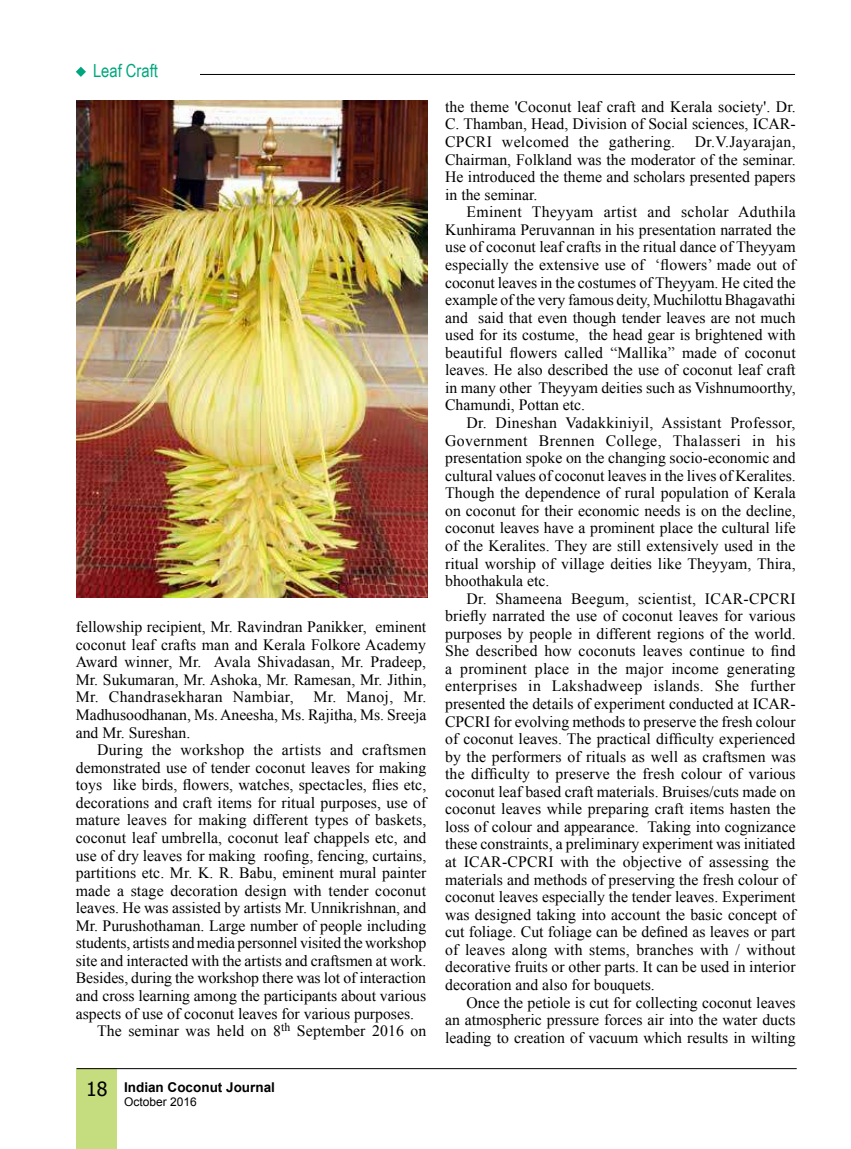
<style>
.page{position:relative;width:851px;height:1149px;background:#fff}
.page>*{position:absolute;margin:0;border:0;box-sizing:border-box;transform-origin:0 0}
.t1{font:19.5px "Tahoma";color:#000}
.t2{font:18px "Arial Narrow";color:#00a77e}
.t3{font:15.75px/17.5px "Times New Roman";color:#000;text-align:justify}
.t4{font:700 13.5px "Arial";color:#000}
.t5{font:12px "Arial";color:#000}
</style>
<div class="page">
<div style="left:77px;top:1068px;width:40px;height:80px;background:#c6dd7f"></div>
<hr style="left:77px;top:1067px;width:719px;height:1px;background:#000">
<hr style="left:200px;top:74px;width:595px;height:1px;background:#000">
<svg style="left:76px;top:67px;width:10px;height:10px"></svg>
<img style="left:77px;top:101px;width:350px;height:496px">
<p class="t2" style="left:93px;top:58px;width:66px">Leaf Craft</p>
<p class="t3" style="left:76px;top:617px;width:352px">fellowship recipient, Mr. Ravindran Panikker, eminent coconut leaf crafts man and Kerala Folkore Academy Award winner, Mr. Avala Shivadasan, Mr. Pradeep, Mr. Sukumaran, Mr. Ashoka, Mr. Ramesan, Mr. Jithin, Mr. Chandrasekharan Nambiar,</p>
<p class="t3" style="left:76px;top:688px;width:352px;text-indent:238px">Mr. Manoj, Mr.<br>Madhusoodhanan, Ms. Aneesha, Ms. Rajitha, Ms. Sreeja and Mr. Sureshan.</p>
<p class="t3" style="left:97px;top:740px;width:331px">During the workshop the artists and craftsmen</p>
<p class="t3" style="left:76px;top:758px;width:352px">demonstrated use of tender coconut leaves for making</p>
<p class="t3" style="left:76px;top:775px;width:352px">toys like birds, flowers, watches, spectacles, flies etc,</p>
<p class="t3" style="left:76px;top:793px;width:352px">decorations and craft items for ritual purposes, use of</p>
<p class="t3" style="left:76px;top:810px;width:352px">mature leaves for making different types of baskets,</p>
<p class="t3" style="left:76px;top:828px;width:352px">coconut leaf umbrella, coconut leaf chappels etc, and</p>
<p class="t3" style="left:76px;top:846px;width:352px">use of dry leaves for making roofing, fencing, curtains,</p>
<p class="t3" style="left:76px;top:863px;width:352px">partitions etc. Mr. K. R. Babu, eminent mural painter</p>
<p class="t3" style="left:76px;top:881px;width:352px">made a stage decoration design with tender coconut</p>
<p class="t3" style="left:76px;top:898px;width:352px">leaves. He was assisted by artists Mr. Unnikrishnan, and</p>
<p class="t3" style="left:76px;top:916px;width:352px">Mr. Purushothaman. Large number of people including</p>
<p class="t3" style="left:76px;top:933px;width:352px">students, artists and media personnel visited the workshop</p>
<p class="t3" style="left:76px;top:951px;width:352px">site and interacted with the artists and craftsmen at work.</p>
<p class="t3" style="left:76px;top:968px;width:352px">Besides, during the workshop there was lot of interaction</p>
<p class="t3" style="left:76px;top:986px;width:352px">and cross learning among the participants about various</p>
<p class="t3" style="left:76px;top:1003px;width:340px">aspects of use of coconut leaves for various purposes.</p>
<p class="t3" style="left:97px;top:1021px;width:331px">The seminar was held on 8<sup>th</sup> September 2016 on</p>
<p class="t1" style="left:86px;top:1075px;width:23px">18</p>
<p class="t4" style="left:124px;top:1078px;width:152px">Indian Coconut Journal</p>
<p class="t5" style="left:124px;top:1093px;width:74px">October 2016</p>
<p class="t3" style="left:445px;top:98px;width:352px">the theme 'Coconut leaf craft and Kerala society'. Dr.<br>C. Thamban, Head, Division of Social sciences, ICAR-CPCRI welcomed the gathering. Dr.V.Jayarajan, Chairman, Folkland was the moderator of the seminar.<br>He introduced the theme and scholars presented papers in the seminar.</p>
<p class="t3" style="left:445px;top:203px;width:352px;text-indent:21px">Eminent Theyyam artist and scholar Aduthila Kunhirama Peruvannan in his presentation narrated the use of coconut leaf crafts in the ritual dance of Theyyam especially the extensive use of ‘flowers’ made out of coconut leaves in the costumes of Theyyam. He cited the example of the very famous deity, Muchilottu Bhagavathi and said that even though tender leaves are not much used for its costume, the head gear is brightened with beautiful flowers called “Mallika” made of coconut leaves. He also described the use of coconut leaf craft in many other Theyyam deities such as Vishnumoorthy, Chamundi, Pottan etc.</p>
<p class="t3" style="left:445px;top:413px;width:352px;text-indent:21px">Dr. Dineshan Vadakkiniyil, Assistant Professor, Government Brennen College, Thalasseri in his presentation spoke on the changing socio-economic and cultural values of coconut leaves in the lives of Keralites.<br>Though the dependence of rural population of Kerala on coconut for their economic needs is on the decline, coconut leaves have a prominent place the cultural life of the Keralites. They are still extensively used in the ritual worship of village deities like Theyyam, Thira, bhoothakula etc.</p>
<p class="t3" style="left:445px;top:589px;width:352px;text-indent:21px">Dr. Shameena Beegum, scientist, ICAR-CPCRI briefly narrated the use of coconut leaves for various purposes by people in different regions of the world.<br>She described how coconuts leaves continue to find a prominent place in the major income generating enterprises in Lakshadweep islands. She further presented the details of experiment conducted at ICAR-CPCRI for evolving methods to preserve the fresh colour of coconut leaves. The practical difficulty experienced by the performers of rituals as well as craftsmen was the difficulty to preserve the fresh colour of various coconut leaf based craft materials. Bruises/cuts made on coconut leaves while preparing craft items hasten the loss of colour and appearance. Taking into cognizance these constraints, a preliminary experiment was initiated at ICAR-CPCRI with the objective of assessing the materials and methods of preserving the fresh colour of coconut leaves especially the tender leaves. Experiment was designed taking into account the basic concept of cut foliage. Cut foliage can be defined as leaves or part of leaves along with stems, branches with / without decorative fruits or other parts. It can be used in interior decoration and also for bouquets.</p>
<p class="t3" style="left:445px;top:992px;width:352px;text-indent:21px">Once the petiole is cut for collecting coconut leaves an atmospheric pressure forces air into the water ducts leading to creation of vacuum which results in wilting</p>
</div>
